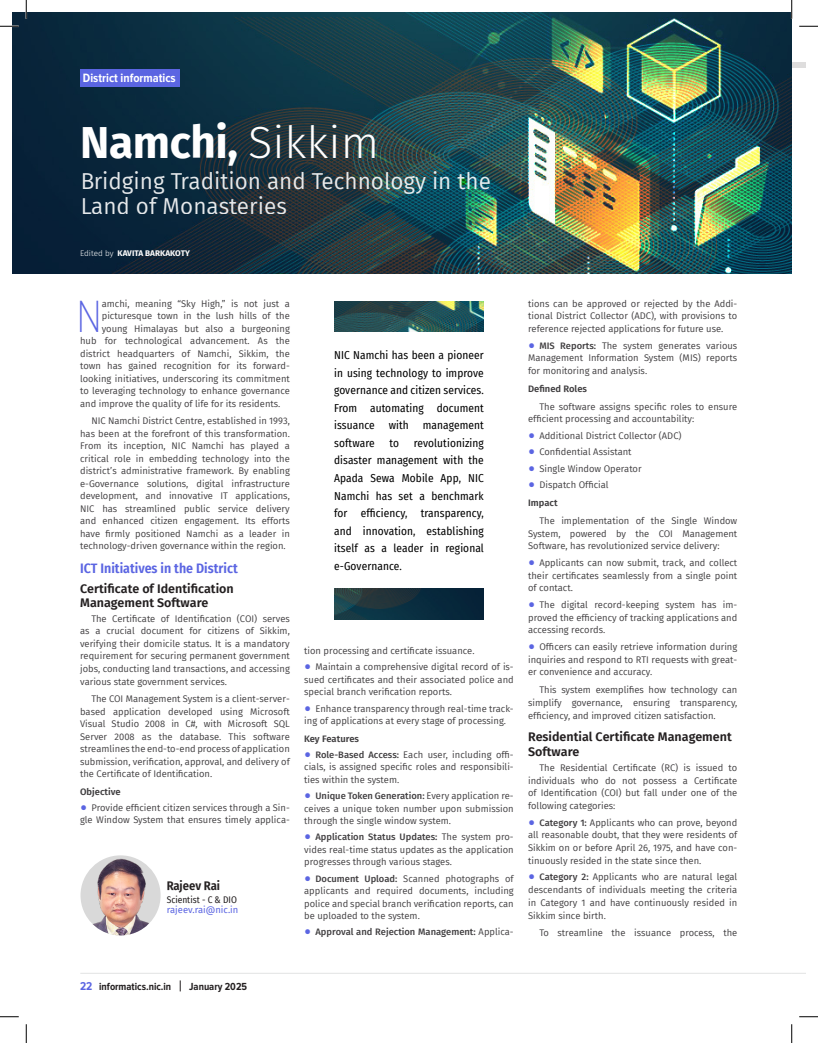
<style>
.page{position:relative;width:818px;height:1043px;background:#fff}
.page>*{position:absolute;margin:0;border:0;box-sizing:border-box;transform-origin:0 0}
.Dropletter{font:100 46.88px "Proxima Nova Cond";color:#5b65e2}
.t1{font:700 45px "Fira Sans";letter-spacing:-.01em;color:#fff}
.t2{font:22.5px/25px "Fira Sans";color:#fff}
.Heading{font:600 13.75px "Fira Sans Condensed";color:#5b65e2}
.SubHeading{font:600 12.5px/13.8px "Fira Sans";color:#231f20}
.t3{font:700 12.5px "Proxima Nova Cond";color:#fff}
.Name{font:600 12.5px "Fira Sans Condensed";letter-spacing:-.005em;color:#231f20}
.Gist{font:11.25px/17.5px "Fira Sans Condensed";letter-spacing:.01em;color:#000;text-align:justify}
.t4{font:700 10.62px "Proxima Nova Cond";color:#231f20}
.Paragraph{font:9.38px/12.5px "Fira Sans";color:#413f41;text-align:justify}
.Dropletter-2{font:9.38px "Fira Sans";color:#413f41}
.t5{font:500 9.38px "Fira Sans";color:#413f41}
.Paragraph-2{font:600 9.38px "Fira Sans";color:#413f41}
.email{font:9.38px "Fira Sans";color:#5b65e2}
.Designation{font:9.38px "Fira Sans Condensed";color:#231f20}
.Subtitle{font:700 8.12px "Fira Sans";letter-spacing:.01em;color:#fff}
.s1{font-weight:300}
.s2{font-family:"Fira Sans Condensed";font-size:23.75px;color:#5b65e2}
.s3{font-weight:500}
.s4{font-family:"Fira Sans Condensed";font-weight:400;font-size:23.75px;color:#5b65e2}
.s5{font-weight:400}
.s6{font-size:11.88px;color:#5b65e2}
</style>
<div class="page">
<div style="left:791px;top:62px;width:14px;height:5px;background:#dedddd"></div>
<hr style="left:80px;top:973px;width:711px;height:1px;background:#e2e3e3">
<svg style="left:791px;top:973px;width:14px;height:1px"></svg>
<img style="left:12px;top:12px;width:779px;height:261px">
<div style="left:80px;top:70px;width:100px;height:17px;background:#5b65e2"></div>
<img style="left:334px;top:301px;width:150px;height:31px">
<img style="left:334px;top:588px;width:150px;height:31px">
<img style="left:81px;top:855px;width:80px;height:80px">
<svg style="left:0;top:25px;width:19px;height:2px"></svg>
<svg style="left:799px;top:25px;width:19px;height:2px"></svg>
<svg style="left:0;top:1016px;width:19px;height:1px"></svg>
<svg style="left:799px;top:1016px;width:19px;height:1px"></svg>
<svg style="left:25px;top:0;width:2px;height:19px"></svg>
<svg style="left:25px;top:1024px;width:2px;height:18px"></svg>
<svg style="left:790px;top:0;width:2px;height:19px"></svg>
<svg style="left:791px;top:1024px;width:1px;height:18px"></svg>
<h3 class="t3" style="left:83px;top:71px;width:94px">District informatics</h3>
<h3 class="t3" style="left:79px;top:72px;width:95px">District Informatics</h3>
<p class="t1" style="left:80px;top:105px;width:300px">Namchi, <span class="s1">Sikkim</span></p>
<h3 class="t2" style="left:80px;top:168px;width:412px">Bridging Tradition and Technology in the<br>Land of Monasteries</h3>
<p class="Subtitle" style="left:80px;top:246px;width:111px"><span class="s1">Edited by</span> KAVITA BARKAKOTY</p>
<p class="Dropletter" style="left:76px;top:290px;width:27px">N</p>
<p class="Dropletter-2" style="left:102px;top:296px;width:189px">amchi, meaning “Sky High,” is not just a</p>
<p class="Dropletter-2" style="left:102px;top:309px;width:189px">picturesque town in the lush hills of the</p>
<p class="Dropletter-2" style="left:102px;top:321px;width:189px">young Himalayas but also a burgeoning</p>
<p class="Dropletter-2" style="left:80px;top:334px;width:211px">hub for technological advancement. As the</p>
<p class="Dropletter-2" style="left:80px;top:346px;width:211px">district headquarters of Namchi, Sikkim, the</p>
<p class="Dropletter-2" style="left:80px;top:359px;width:211px">town has gained recognition for its forward-</p>
<p class="Dropletter-2" style="left:80px;top:371px;width:211px">looking initiatives, underscoring its commitment</p>
<p class="Dropletter-2" style="left:80px;top:384px;width:211px">to leveraging technology to enhance governance</p>
<p class="Dropletter-2" style="left:80px;top:396px;width:202px">and improve the quality of life for its residents.</p>
<p class="Paragraph" style="left:80px;top:414px;width:211px;text-indent:11px">NIC Namchi District Centre, established in 1993, has been at the forefront of this transformation.<br>From its inception, NIC Namchi has played a critical role in embedding technology into the district’s administrative framework. By enabling e-Governance solutions, digital infrastructure development, and innovative IT applications, NIC has streamlined public service delivery and enhanced citizen engagement. Its efforts have firmly positioned Namchi as a leader in technology-driven governance within the region.</p>
<p class="Heading" style="left:80px;top:557px;width:159px">ICT Initiatives in the District</p>
<p class="SubHeading" style="left:80px;top:581px;width:155px">Certificate of Identification<br>Management Software</p>
<p class="Paragraph" style="left:80px;top:612px;width:211px;text-indent:11px">The Certificate of Identification (COI) serves as a crucial document for citizens of Sikkim, verifying their domicile status. It is a mandatory requirement for securing permanent government jobs, conducting land transactions, and accessing various state government services.</p>
<p class="Paragraph" style="left:80px;top:692px;width:211px;text-indent:11px">The COI Management System is a client-server&shy;based application developed using Microsoft Visual Studio 2008 in C#, with Microsoft SQL Server 2008 as the database. This software streamlines the end-to-end process of application submission, verification, approval, and delivery of the Certificate of Identification.</p>
<p class="Paragraph-2" style="left:80px;top:783px;width:42px">Objective</p>
<p class="Paragraph" style="left:80px;top:801px;width:211px"><span class="s2">•</span> Provide efficient citizen services through a Sin&shy;gle Window System that ensures timely applica-</p>
<p class="Name" style="left:167px;top:875px;width:55px">Rajeev Rai</p>
<p class="Designation" style="left:167px;top:892px;width:72px">Scientist - C &amp; DIO</p>
<p class="email" style="left:167px;top:902px;width:73px">rajeev.rai@nic.in</p>
<p class="Gist" style="left:334px;top:346px;width:151px">NIC Namchi has been a pioneer in using technology to improve governance and citizen services.<br>From automating document issuance with management software</p>
<p class="Gist" style="left:334px;top:434px;width:151px;text-indent:80px">revolutionizing disaster management with the Apada Sewa Mobile App, NIC Namchi has set a benchmark for efficiency, transparency, and innovation, establishing itself as a leader in regional e-Governance.</p>
<p class="Gist" style="left:389px;top:434px;width:11px">to</p>
<p class="Paragraph" style="left:304px;top:644px;width:172px">tion processing and certificate issuance.</p>
<p class="Paragraph" style="left:304px;top:660px;width:211px"><span class="s2">•</span> Maintain a comprehensive digital record of is&shy;sued certificates and their associated police and special branch verification reports.</p>
<p class="Paragraph" style="left:304px;top:702px;width:211px"><span class="s2">•</span> Enhance transparency through real-time track&shy;ing of applications at every stage of processing.</p>
<p class="Paragraph-2" style="left:304px;top:730px;width:56px">Key Features</p>
<p class="Paragraph" style="left:304px;top:748px;width:211px"><span class="s2">•</span> <span class="s3">Role-Based Access:</span> Each user, including offi&shy;cials, is assigned specific roles and responsibili&shy;ties within the system.</p>
<p class="Paragraph" style="left:304px;top:789px;width:211px"><span class="s2">•</span> <span class="s3">Unique Token Generation:</span> Every application re&shy;ceives a unique token number upon submission through the single window system.</p>
<p class="Paragraph" style="left:304px;top:830px;width:211px"><span class="s2">•</span> <span class="s3">Application Status Updates:</span> The system pro&shy;vides real-time status updates as the application progresses through various stages.</p>
<p class="Paragraph" style="left:304px;top:872px;width:211px"><span class="s2">•</span> <span class="s3">Document Upload:</span> Scanned photographs of applicants and required documents, including police and special branch verification reports, can be uploaded to the system.</p>
<p class="t5" style="left:304px;top:924px;width:211px"><span class="s4">•</span> Approval and Rejection Management: <span class="s5">Applica-</span></p>
<p class="Paragraph" style="left:528px;top:297px;width:211px">tions can be approved or rejected by the Addi&shy;tional District Collector (ADC), with provisions to reference rejected applications for future use.</p>
<p class="Paragraph" style="left:528px;top:339px;width:211px"><span class="s2">•</span> <span class="s3">MIS Reports:</span> The system generates various Management Information System (MIS) reports for monitoring and analysis.</p>
<p class="Paragraph-2" style="left:528px;top:381px;width:60px">Defined Roles</p>
<p class="Paragraph" style="left:528px;top:400px;width:211px;text-indent:11px">The software assigns specific roles to ensure efficient processing and accountability:</p>
<p class="Paragraph" style="left:528px;top:429px;width:155px"><span class="s2">•</span> Additional District Collector (ADC)</p>
<p class="Paragraph" style="left:528px;top:445px;width:105px"><span class="s2">•</span> Confidential Assistant</p>
<p class="Paragraph" style="left:528px;top:462px;width:115px"><span class="s2">•</span> Single Window Operator</p>
<p class="Paragraph" style="left:528px;top:478px;width:82px"><span class="s2">•</span> Dispatch Official</p>
<p class="Paragraph-2" style="left:528px;top:495px;width:31px">Impact</p>
<p class="Paragraph" style="left:528px;top:514px;width:211px;text-indent:11px">The implementation of the Single Window System, powered by the COI Management Software, has revolutionized service delivery:</p>
<p class="Paragraph" style="left:528px;top:556px;width:211px"><span class="s2">•</span> Applicants can now submit, track, and collect their certificates seamlessly from a single point of contact.</p>
<p class="Paragraph" style="left:528px;top:598px;width:211px"><span class="s2">•</span> The digital record-keeping system has im&shy;proved the efficiency of tracking applications and accessing records.</p>
<p class="Paragraph" style="left:528px;top:640px;width:211px"><span class="s2">•</span> Officers can easily retrieve information during inquiries and respond to RTI requests with great&shy;er convenience and accuracy.</p>
<p class="Paragraph" style="left:528px;top:683px;width:211px;text-indent:11px">This system exemplifies how technology can simplify governance, ensuring transparency, efficiency, and improved citizen satisfaction.</p>
<p class="SubHeading" style="left:528px;top:729px;width:205px">Residential Certificate Management<br>Software</p>
<p class="Paragraph" style="left:528px;top:761px;width:211px;text-indent:11px">The Residential Certificate (RC) is issued to individuals who do not possess a Certificate of Identification (COI) but fall under one of the following categories:</p>
<p class="Paragraph" style="left:528px;top:815px;width:211px"><span class="s2">•</span> <span class="s3">Category 1:</span> Applicants who can prove, beyond all reasonable doubt, that they were residents of Sikkim on or before April 26, 1975, and have con&shy;tinuously resided in the state since then.</p>
<p class="Paragraph" style="left:528px;top:870px;width:211px"><span class="s2">•</span> <span class="s3">Category 2:</span> Applicants who are natural legal descendants of individuals meeting the criteria in Category 1 and have continuously resided in Sikkim since birth.</p>
<p class="Paragraph" style="left:539px;top:926px;width:199px">To streamline the issuance process, the</p>
<p class="t4" style="left:80px;top:980px;width:93px"><span class="s6">22</span> informatics.nic.in</p>
<p class="t4" style="left:189px;top:980px;width:59px">January 2025</p>
</div>
